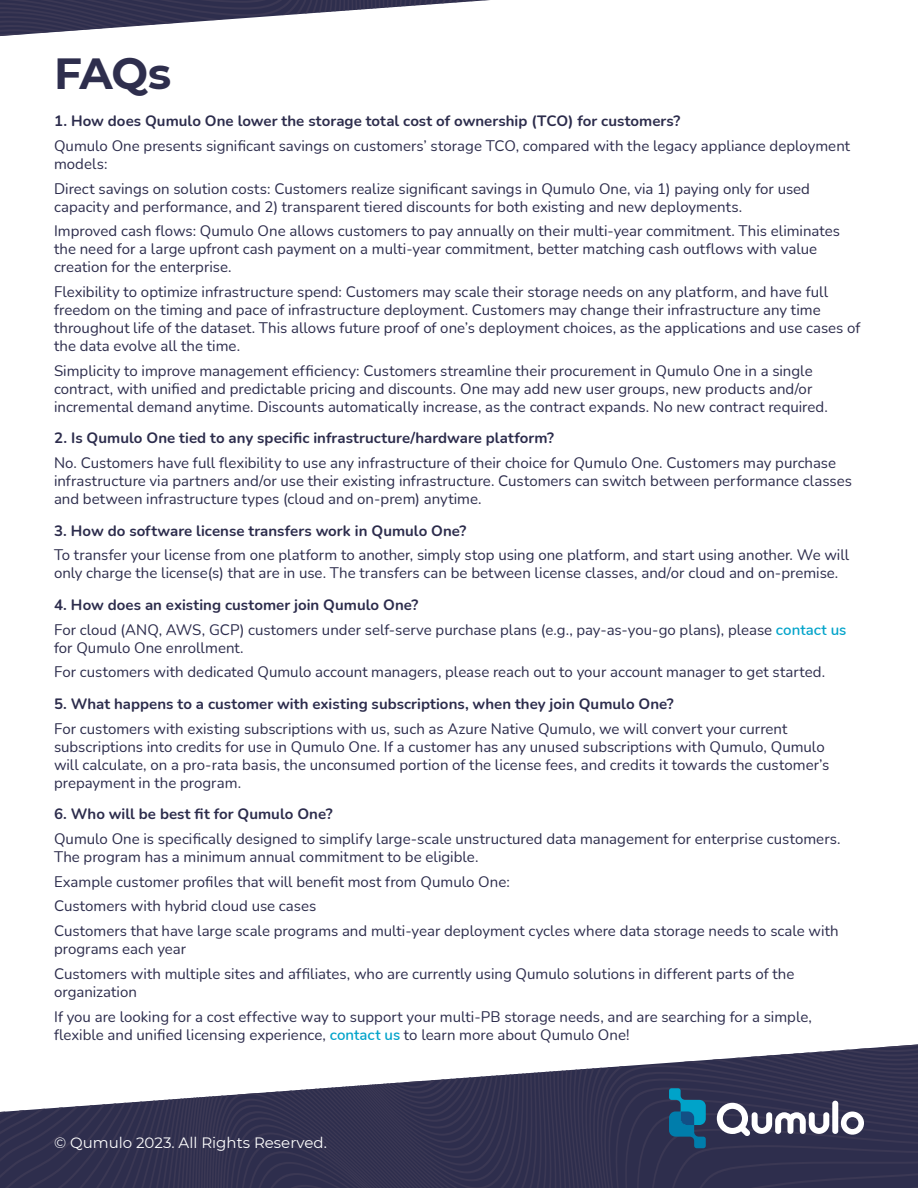
<style>
.page{position:relative;width:918px;height:1188px;background:#fff}
.page>*{position:absolute;margin:0;border:0;box-sizing:border-box;transform-origin:0 0}
.t1{font:700 43.5px "Montserrat";color:#2e2e4d}
.t2{font:15px/18px "Nunito";color:#2c2c4c}
.t3{font:700 15px "Nunito";color:#2c2c4c}
.t4{font:15px "Montserrat";color:#fff}
.s1{font-weight:700}
.s2{font-weight:600;color:#00a3ca}
</style>
<div class="page">
<svg style="left:544px;top:1044px;width:374px;height:44px"></svg>
<svg style="left:0;top:1077px;width:506px;height:111px;background:#504f69"></svg>
<svg style="left:551px;top:1088px;width:367px;height:100px;background:#393e5b"></svg>
<svg style="left:0;top:0;width:490px;height:36px"></svg>
<h1 class="t1" style="left:54px;top:43px;width:119px">FAQs</h1>
<p class="t3" style="left:54px;top:110px;width:628px">1. How does Qumulo One lower the storage total cost of ownership (TCO) for customers?</p>
<p class="t2" style="left:54px;top:136px;width:798px">Qumulo One presents significant savings on customers’ storage TCO, compared with the legacy appliance deployment models:</p>
<p class="t2" style="left:54px;top:179px;width:758px">Direct savings on solution costs: Customers realize significant savings in Qumulo One, via 1) paying only for used capacity and performance, and 2) transparent tiered discounts for both existing and new deployments.</p>
<p class="t2" style="left:54px;top:222px;width:787px">Improved cash flows: Qumulo One allows customers to pay annually on their multi-year commitment. This eliminates the need for a large upfront cash payment on a multi-year commitment, better matching cash outflows with value creation for the enterprise.</p>
<p class="t2" style="left:54px;top:282px;width:808px">Flexibility to optimize infrastructure spend: Customers may scale their storage needs on any platform, and have full freedom on the timing and pace of infrastructure deployment. Customers may change their infrastructure any time throughout life of the dataset. This allows future proof of one’s deployment choices, as the applications and use cases of the data evolve all the time.</p>
<p class="t2" style="left:54px;top:361px;width:775px">Simplicity to improve management efficiency: Customers streamline their procurement in Qumulo One in a single contract, with unified and predictable pricing and discounts. One may add new user groups, new products and/or incremental demand anytime. Discounts automatically increase, as the contract expands. No new contract required.</p>
<p class="t3" style="left:54px;top:428px;width:502px">2. Is Qumulo One tied to any specific infrastructure/hardware platform?</p>
<p class="t2" style="left:54px;top:453px;width:799px">No. Customers have full flexibility to use any infrastructure of their choice for Qumulo One. Customers may purchase infrastructure via partners and/or use their existing infrastructure. Customers can switch between performance classes and between infrastructure types (cloud and on-prem) anytime.</p>
<p class="t3" style="left:54px;top:520px;width:414px">3. How do software license transfers work in Qumulo One?</p>
<p class="t2" style="left:54px;top:546px;width:797px">To transfer your license from one platform to another, simply stop using one platform, and start using another. We will only charge the license(s) that are in use. The transfers can be between license classes, and/or cloud and on-premise.</p>
<p class="t2" style="left:54px;top:592px;width:794px;line-height:24.8px"><span class="s1">4. How does an existing customer join Qumulo One?<br></span>For cloud (ANQ, AWS, GCP) customers under self-serve purchase plans (e.g., pay-as-you-go plans), please <span class="s2">contact us</span></p>
<p class="t2" style="left:54px;top:635px;width:773px;line-height:24.8px">for Qumulo One enrollment.<br>For customers with dedicated Qumulo account managers, please reach out to your account manager to get started.</p>
<p class="t3" style="left:54px;top:693px;width:621px">5. What happens to a customer with existing subscriptions, when they join Qumulo One?</p>
<p class="t2" style="left:54px;top:719px;width:777px">For customers with existing subscriptions with us, such as Azure Native Qumulo, we will convert your current subscriptions into credits for use in Qumulo One. If a customer has any unused subscriptions with Qumulo, Qumulo will calculate, on a pro-rata basis, the unconsumed portion of the license fees, and credits it towards the customer’s prepayment in the program.</p>
<p class="t3" style="left:54px;top:803px;width:280px">6. Who will be best fit for Qumulo One?</p>
<p class="t2" style="left:54px;top:829px;width:788px">Qumulo One is specifically designed to simplify large-scale unstructured data management for enterprise customers.<br>The program has a minimum annual commitment to be eligible.</p>
<p class="t2" style="left:54px;top:869px;width:786px;line-height:24.8px">Example customer profiles that will benefit most from Qumulo One:<br>Customers with hybrid cloud use cases<br>Customers that have large scale programs and multi-year deployment cycles where data storage needs to scale with</p>
<p class="t2" style="left:54px;top:936px;width:742px;line-height:24.8px">programs each year<br>Customers with multiple sites and affiliates, who are currently using Qumulo solutions in different parts of the</p>
<p class="t2" style="left:54px;top:979px;width:759px;line-height:24.8px">organization<br>If you are looking for a cost effective way to support your multi-PB storage needs, and are searching for a simple,</p>
<p class="t2" style="left:54px;top:1025px;width:577px">flexible and unified licensing experience, <span class="s2">contact us</span> to learn more about Qumulo One!</p>
<p class="t4" style="left:54px;top:1133px;width:274px">© Qumulo 2023. All Rights Reserved.</p>
</div>
